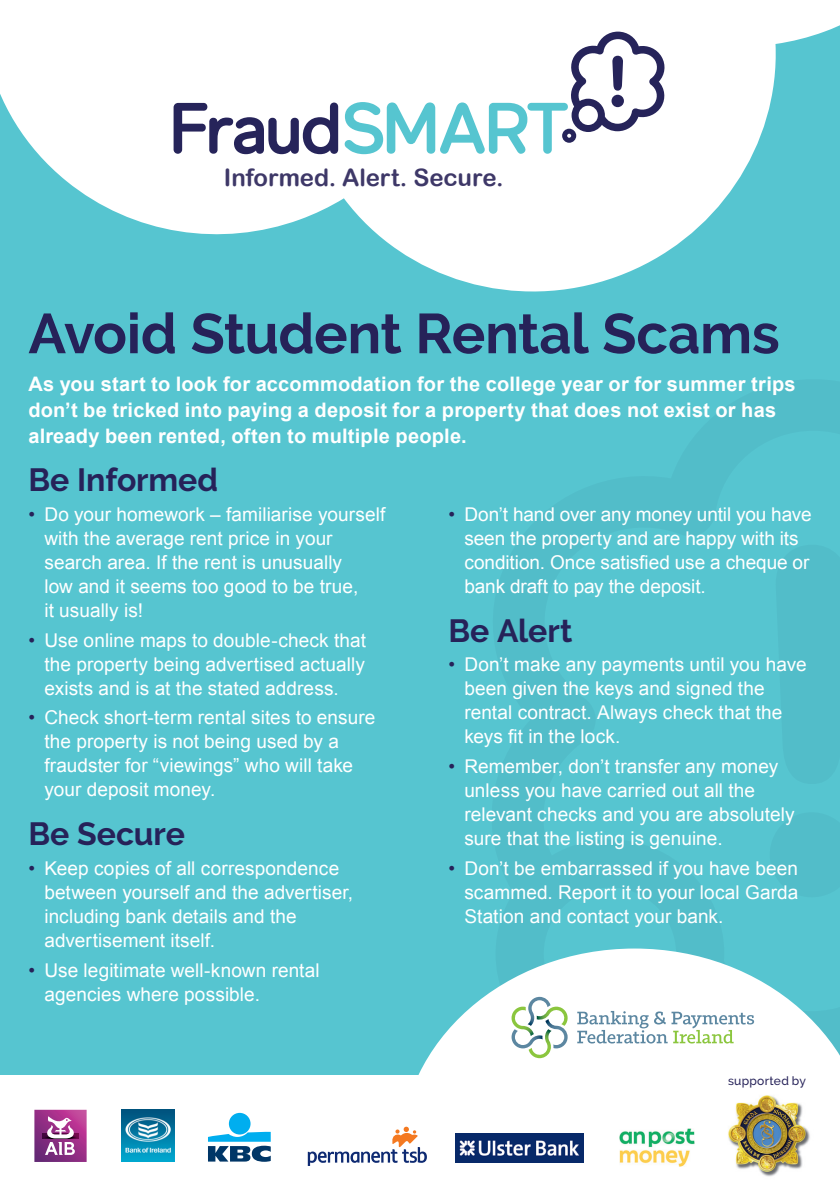
<style>
.page{position:relative;width:840px;height:1191px;background:#fff}
.page>*{position:absolute;margin:0;border:0;box-sizing:border-box;transform-origin:0 0}
.t1{font:700 56px "Raleway";letter-spacing:-.01em;color:#262259}
.t2{font:700 32px "Raleway";color:#262259}
.t3{font:24px "Arial Rounded MT Bold";letter-spacing:-.005em;color:#3e3868}
.t4{font:700 20px/26px "Arial";letter-spacing:.01em;color:#fff}
.t5{font:19px/24px "Arial";letter-spacing:.005em;color:#fff}
.t6{font:500 12px "Raleway";letter-spacing:.025em;color:#262259}
.s1{color:#262259}
</style>
<div class="page">
<div style="left:0;top:0;width:839px;height:1191px;background:#56c5d0"></div>
<svg style="left:0;top:0;width:839px;height:292px;fill:#fff"></svg>
<svg style="left:173px;top:101px;width:165px;height:54px;background:#a9a8be"></svg>
<svg style="left:344px;top:32px;width:322px;height:123px;background:#d7e5eb"></svg>
<svg style="left:485px;top:948px;width:354px;height:127px;fill:#fff"></svg>
<div style="left:0;top:1075px;width:839px;height:116px;background:#fff"></div>
<img style="left:569px;top:1133px;width:14px;height:29px">
<svg style="left:34px;top:1109px;width:53px;height:53px;background:#a8589b"></svg>
<img style="left:122px;top:1109px;width:52px;height:53px">
<div style="left:229px;top:1112px;width:21px;height:22px;background:#00aeef;border-radius:50%"></div>
<svg style="left:208px;top:1131px;width:62px;height:30px"></svg>
<img style="left:619px;top:1128px;width:75px;height:38px">
<img style="left:728px;top:1095px;width:82px;height:82px">
<div style="left:727px;top:1074px;width:78px;height:11px;background:#fff"></div>
<svg style="left:577px;top:1011px;width:176px;height:32px;background:#d6e2e1"></svg>
<svg style="left:307px;top:996px;width:262px;height:170px"></svg>
<h1 class="t3" style="left:224px;top:163px;width:281px">Informed. Alert. Secure.</h1>
<p class="t1" style="left:28px;top:301px;width:752px">Avoid Student Rental Scams</p>
<p class="t4" style="left:28px;top:371px;width:768px">As you start to look for accommodation for the college year or for summer trips don’t be tricked into paying a deposit for a property that does not exist or has already been rented, often to multiple people.</p>
<p class="t2" style="left:28px;top:462px;width:191px">Be Informed</p>
<p class="t5" style="left:44px;top:502px;width:342px;text-indent:-16px"><span class="s1">•</span> Do your homework – familiarise yourself with the average rent price in your search area. If the rent is unusually<br>low and it seems too good to be true,<br>it usually is!</p>
<p class="t5" style="left:44px;top:628px;width:323px;text-align:justify;text-indent:-16px"><span class="s1">•</span> Use online maps to double-check that the property being advertised actually exists and is at the stated address.</p>
<p class="t5" style="left:44px;top:706px;width:332px;text-indent:-16px"><span class="s1">•</span> Check short-term rental sites to ensure the property is not being used by a fraudster for “viewings” who will take your deposit money.</p>
<p class="t2" style="left:28px;top:815px;width:158px">Be Secure</p>
<p class="t5" style="left:44px;top:856px;width:310px;text-indent:-16px"><span class="s1">•</span> Keep copies of all correspondence between yourself and the advertiser, including bank details and the advertisement itself.</p>
<p class="t5" style="left:44px;top:958px;width:277px;text-indent:-16px"><span class="s1">•</span> Use legitimate well-known rental agencies where possible.</p>
<p class="t5" style="left:464px;top:502px;width:348px;text-indent:-16px"><span class="s1">•</span> Don’t hand over any money until you have seen the property and are happy with its condition. Once satisfied use a cheque or bank draft to pay the deposit.</p>
<p class="t2" style="left:448px;top:612px;width:125px">Be Alert</p>
<p class="t5" style="left:464px;top:653px;width:343px;text-indent:-16px"><span class="s1">•</span> Don’t make any payments until you have been given the keys and signed the rental contract. Always check that the keys fit in the lock.</p>
<p class="t5" style="left:464px;top:754px;width:331px;text-indent:-16px"><span class="s1">•</span> Remember, don’t transfer any money unless you have carried out all the relevant checks and you are absolutely sure that the listing is genuine.</p>
<p class="t5" style="left:464px;top:856px;width:335px;text-align:justify;text-indent:-16px"><span class="s1">•</span> Don’t be embarrassed if you have been scammed. Report it to your local Garda Station and contact your bank.</p>
<p class="t6" style="left:727px;top:1074px;width:79px">supported by</p>
</div>
